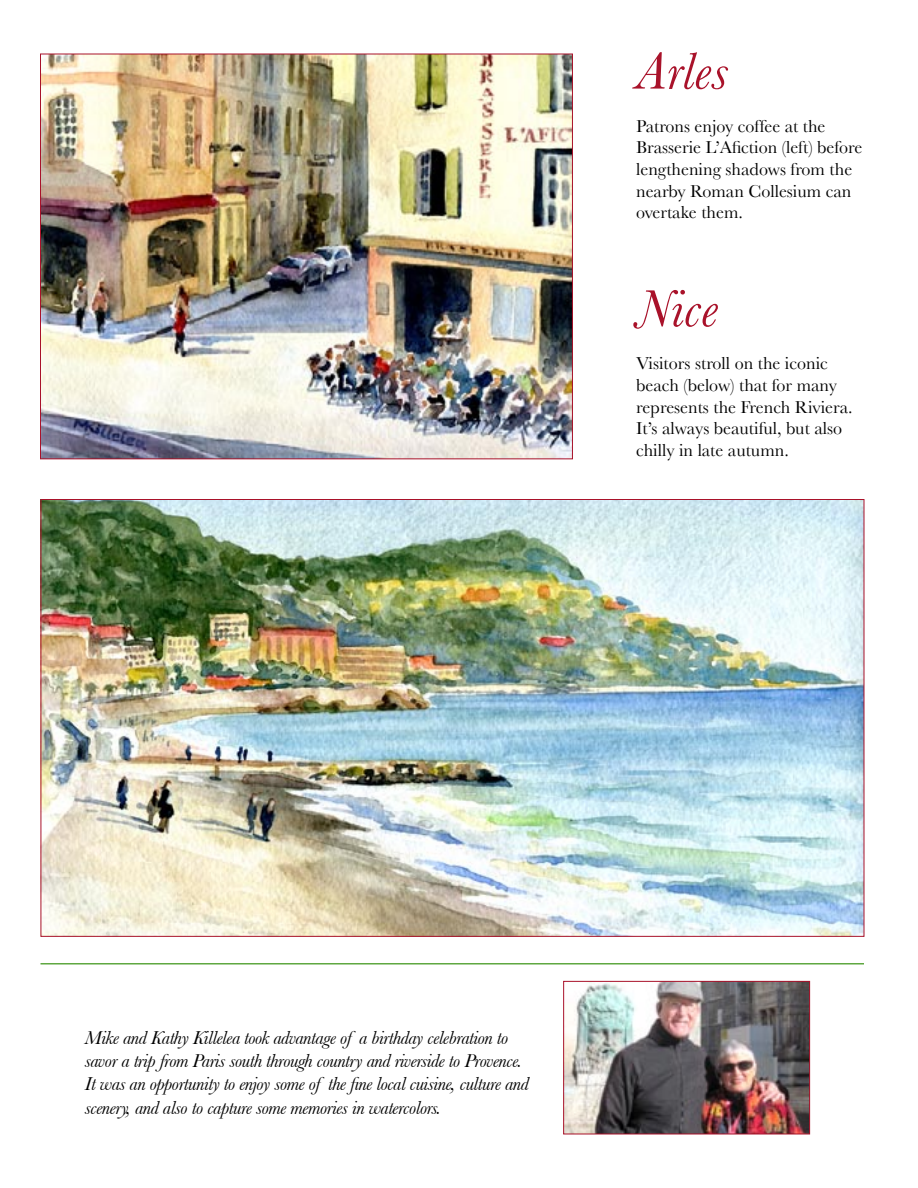
<style>
.page{position:relative;width:918px;height:1188px;background:#fff}
.page>*{position:absolute;margin:0;border:0;box-sizing:border-box;transform-origin:0 0}
.t1{font:italic 54px "Baskerville";color:#a9122a}
.t2{font:italic 19.5px/23.4px "Baskerville";letter-spacing:-.02em;color:#000}
.t3{font:18px/21.6px "Baskerville";color:#000}
</style>
<div class="page">
<img style="left:42px;top:56px;width:529px;height:401px">
<img style="left:43px;top:501px;width:819px;height:434px">
<hr style="left:40px;top:963px;width:824px;height:2px;background:#5fa841">
<img style="left:565px;top:983px;width:243px;height:149px">
<div style="left:563px;top:981px;width:247px;height:153px;border:1px solid #a9122a"></div>
<p class="t1" style="left:636px;top:39px;width:93px">Arles</p>
<p class="t3" style="left:636px;top:115px;width:228px">Patrons enjoy coffee at the<br>Brasserie L’Afiction (left) before lengthening shadows from the nearby Roman Collesium can overtake them.</p>
<p class="t1" style="left:636px;top:277px;width:83px">Nice</p>
<p class="t3" style="left:636px;top:353px;width:218px">Visitors stroll on the iconic beach (below) that for many represents the French Riviera.<br>It’s always beautiful, but also chilly in late autumn.</p>
<p class="t2" style="left:85px;top:1025px;width:439px">Mike and Kathy Killelea took advantage of a birthday celebration to savor a trip from Paris south through country and riverside to Provence.</p>
<p class="t2" style="left:85px;top:1072px;width:446px">It was an opportunity to enjoy some of the fine local cuisine, culture and scenery, and also to capture some memories in watercolors.</p>
</div>
